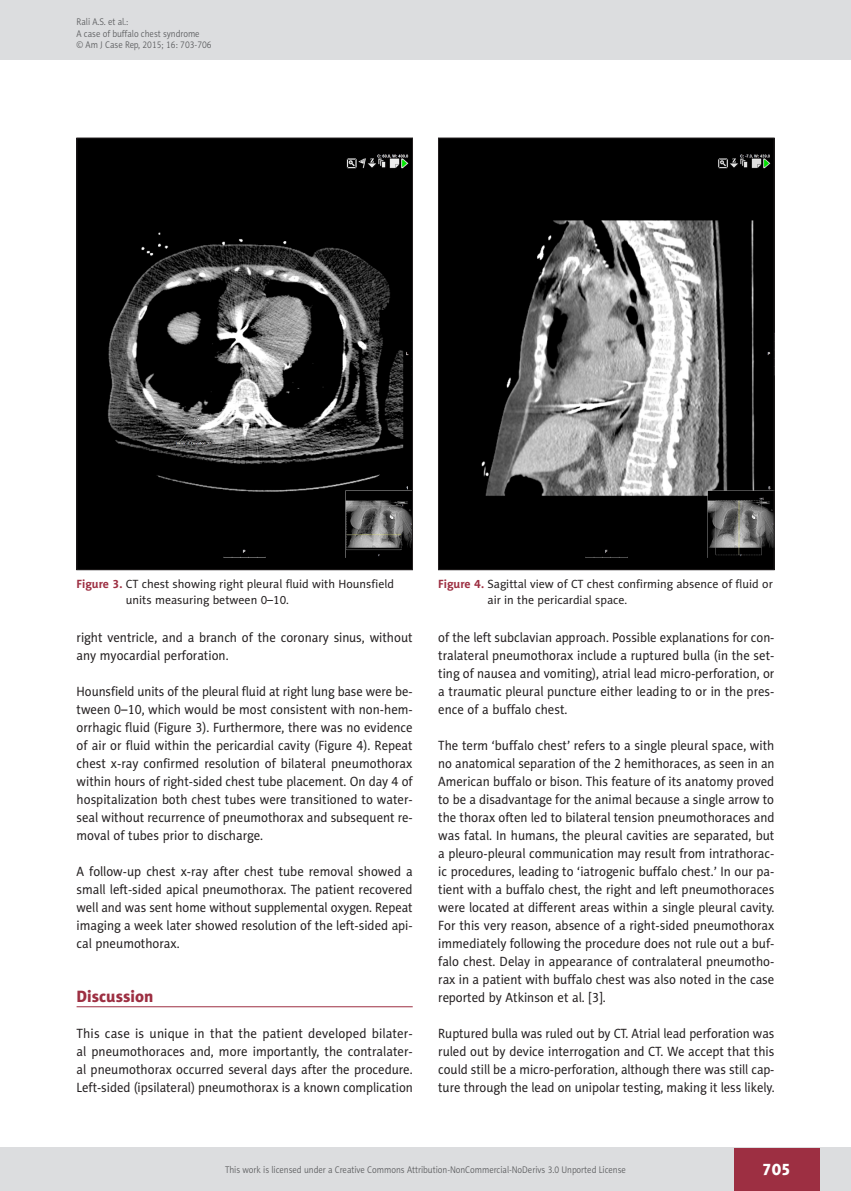
<style>
.page{position:relative;width:851px;height:1191px;background:#fff}
.page>*{position:absolute;margin:0;border:0;box-sizing:border-box;transform-origin:0 0}
.AJCR_Headline_1{font:16.5px "Naomi Sans EFN Heavy";color:#9d2f42}
.t1{font:16.5px "Naomi Sans EFN Heavy";color:#fff}
.AJCR_Body{font:13.5px/18px "Naomi Sans EFN";color:#231f20;text-align:justify;scale:.95 1}
.AJCR_Body-2{font:13.5px/18px "Naomi Sans EFN";color:#231f20;text-align:justify;scale:.94 1}
.AJCR_Body-3{font:13.5px/18px "Naomi Sans EFN";color:#231f20;text-align:justify;scale:.96 1}
.AJCR_Rycina_tytul{font:12px/15.8px "Naomi Sans EFN";color:#231f20}
.AJCR_pagina_zywa{font:9.75px/11.2px "Naomi Sans EFN Light";color:#57585a;scale:.9 1}
.AJCR_pagina_sygnatur{font:9.75px "Naomi Sans EFN Light";color:#57585a;scale:.9 1}
.s1{font-weight:700;color:#9d2f42}
</style>
<div class="page">
<hr style="left:77px;top:1006px;width:335px;height:1px;background:#9d2f42">
<img style="left:79px;top:140px;width:331px;height:428px">
<div style="left:77px;top:138px;width:335px;height:432px;border:1px solid #231f20"></div>
<img style="left:440px;top:140px;width:332px;height:428px">
<div style="left:438px;top:138px;width:336px;height:432px;border:1px solid #231f20"></div>
<div style="left:0;top:1148px;width:850px;height:43px;background:#dcdddf"></div>
<div style="left:733px;top:1147px;width:86px;height:43px;background:#9d2f42"></div>
<div style="left:0;top:0;width:850px;height:60px;background:#dcdddf"></div>
<p class="AJCR_pagina_zywa" style="left:77px;top:16px;width:138px">Rali A.S. et al.:<br>A case of buffalo chest syndrome</p>
<p class="AJCR_pagina_sygnatur" style="left:77px;top:39px;width:152px">© Am J Case Rep, 2015; 16: 703-706</p>
<p class="AJCR_Rycina_tytul" style="left:126px;top:576px;width:270px;text-indent:-49px"><span class="s1">Figure 3.</span> CT chest showing right pleural fluid with Hounsfield units measuring between 0–10.</p>
<p class="AJCR_Rycina_tytul" style="left:487px;top:576px;width:287px;text-indent:-49px"><span class="s1">Figure 4.</span> Sagittal view of CT chest confirming absence of fluid or air in the pericardial space.</p>
<p class="AJCR_Body" style="left:77px;top:628px;width:355px">right ventricle, and a branch of the coronary sinus, without any myocardial perforation.</p>
<p class="AJCR_Body-2" style="left:77px;top:682px;width:359px">Hounsfield units of the pleural fluid at right lung base were be&shy;tween 0–10, which would be most consistent with non-hem&shy;orrhagic fluid (Figure 3). Furthermore, there was no evidence of air or fluid within the pericardial cavity (Figure 4). Repeat chest x-ray confirmed resolution of bilateral pneumothorax within hours of right-sided chest tube placement. On day 4 of hospitalization both chest tubes were transitioned to water&shy;seal without recurrence of pneumothorax and subsequent re&shy;moval of tubes prior to discharge.</p>
<p class="AJCR_Body" style="left:77px;top:862px;width:355px">A follow-up chest x-ray after chest tube removal showed a small left-sided apical pneumothorax. The patient recovered well and was sent home without supplemental oxygen. Repeat imaging a week later showed resolution of the left-sided api&shy;cal pneumothorax.</p>
<p class="AJCR_Headline_1" style="left:77px;top:986px;width:78px">Discussion</p>
<p class="AJCR_Body-3" style="left:77px;top:1024px;width:352px">This case is unique in that the patient developed bilater&shy;al pneumothoraces and, more importantly, the contralater&shy;al pneumothorax occurred several days after the procedure.<br>Left-sided (ipsilateral) pneumothorax is a known complication</p>
<p class="AJCR_Body-2" style="left:438px;top:628px;width:359px">of the left subclavian approach. Possible explanations for con&shy;tralateral pneumothorax include a ruptured bulla (in the set&shy;ting of nausea and vomiting), atrial lead micro-perforation, or a traumatic pleural puncture either leading to or in the pres&shy;ence of a buffalo chest.</p>
<p class="AJCR_Body" style="left:438px;top:736px;width:355px">The term ‘buffalo chest’ refers to a single pleural space, with no anatomical separation of the 2 hemithoraces, as seen in an American buffalo or bison. This feature of its anatomy proved to be a disadvantage for the animal because a single arrow to the thorax often led to bilateral tension pneumothoraces and was fatal. In humans, the pleural cavities are separated, but a pleuro-pleural communication may result from intrathorac&shy;ic procedures, leading to ‘iatrogenic buffalo chest.’ In our pa&shy;tient with a buffalo chest, the right and left pneumothoraces were located at different areas within a single pleural cavity.<br>For this very reason, absence of a right-sided pneumothorax immediately following the procedure does not rule out a buf&shy;falo chest. Delay in appearance of contralateral pneumotho&shy;rax in a patient with buffalo chest was also noted in the case reported by Atkinson et al. [3].</p>
<p class="AJCR_Body-2" style="left:438px;top:1024px;width:359px">Ruptured bulla was ruled out by CT. Atrial lead perforation was ruled out by device interrogation and CT. We accept that this could still be a micro-perforation, although there was still cap&shy;ture through the lead on unipolar testing, making it less likely.</p>
<p class="AJCR_pagina_zywa" style="left:225px;top:1164px;width:447px">This work is licensed under a Creative Commons Attribution-NonCommercial-NoDerivs 3.0 Unported License</p>
<p class="t1" style="left:762px;top:1159px;width:30px">705</p>
</div>
